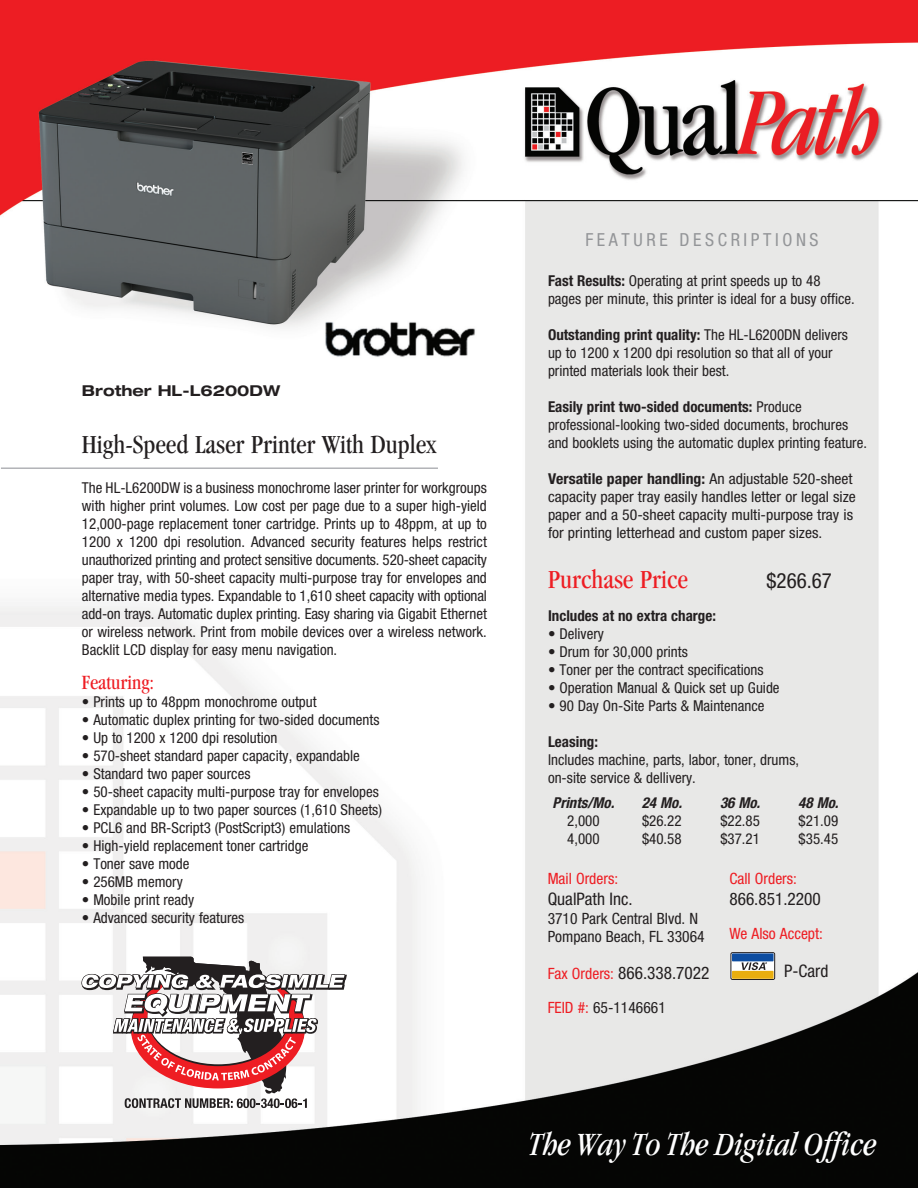
<style>
.page{position:relative;width:918px;height:1188px;background:#fff}
.page>*{position:absolute;margin:0;border:0;box-sizing:border-box;transform-origin:0 0}
.t1{font:italic condensed 33.6px "Garamond";color:#fff}
.t2{font:condensed 27px "Garamond";color:#231f20}
.t3{font:condensed 27px "Garamond";color:#ee1d23}
.t4{font:condensed 21px "Garamond";color:#ee1d23}
.t5{font:condensed 21px "Helvetica Neue";color:#231f20}
.t6{font:condensed 18px "Helvetica Neue";letter-spacing:.2em;color:#939598}
.t7{font:condensed 17.25px "Helvetica Neue";color:#231f20}
.t8{font:condensed 15.6px "Helvetica Neue";color:#231f20}
.t9{font:condensed 15.6px "Helvetica Neue";color:#ee1d23}
.t10{font:condensed 15px/18px "Helvetica Neue";color:#231f20;text-align:justify}
.t11{font:condensed 15px/18px "Helvetica Neue";color:#231f20;scale:1.05 1}
.t12{font:700 condensed 15px "Helvetica Neue";color:#231f20}
.t13{font:italic 700 condensed 15px "Helvetica Neue";color:#231f20}
.t14{font:700 expanded 15px "Helvetica Neue";color:#231f20}
.s1{font-weight:700}
.s2{font-weight:400}
.s3{font-size:15.6px;color:#ee1d23}
.s4{color:#ee1d23}
</style>
<div class="page">
<img style="left:0;top:0;width:918px;height:1188px">
<hr style="left:1px;top:467px;width:437px;height:2px;background:#b2b3b7">
<svg style="left:81px;top:946px;width:266px;height:162px"></svg>
<svg style="left:731px;top:953px;width:44px;height:27px"></svg>
<div style="left:731px;top:952px;width:44px;height:28px;border:1px solid #231f20;border-radius:2px"></div>
<div style="left:732px;top:953px;width:42px;height:8px;background:#0d4da1"></div>
<div style="left:732px;top:971px;width:42px;height:8px;background:#e9ae0f"></div>
<svg style="left:742px;top:962px;width:25px;height:8px"></svg>
<p class="t14" style="left:82px;top:381px;width:200px">Brother HL-L6200DW</p>
<p class="t2" style="left:82px;top:430px;width:356px">High-Speed Laser Printer With Duplex</p>
<p class="t10" style="left:82px;top:479px;width:407px">The HL-L6200DW is a business monochrome laser printer for workgroups with higher print volumes. Low cost per page due to a super high-yield 12,000-page replacement toner cartridge. Prints up to 48ppm, at up to 1200 x 1200 dpi resolution. Advanced security features helps restrict unauthorized printing and protect sensitive documents. 520-sheet capacity paper tray, with 50-sheet capacity multi-purpose tray for envelopes and alternative media types. Expandable to 1,610 sheet capacity with optional add-on trays. Automatic duplex printing. Easy sharing via Gigabit Ethernet or wireless network. Print from mobile devices over a wireless network.<br>Backlit LCD display for easy menu navigation.</p>
<p class="t4" style="left:82px;top:670px;width:74px">Featuring:</p>
<p class="t10" style="left:82px;top:692px;width:236px">• Prints up to 48ppm monochrome output</p>
<p class="t10" style="left:82px;top:710px;width:299px">• Automatic duplex printing for two-sided documents</p>
<p class="t10" style="left:82px;top:728px;width:197px">• Up to 1200 x 1200 dpi resolution</p>
<p class="t10" style="left:82px;top:746px;width:279px">• 570-sheet standard paper capacity, expandable</p>
<p class="t10" style="left:82px;top:764px;width:170px">• Standard two paper sources</p>
<p class="t10" style="left:82px;top:782px;width:298px">• 50-sheet capacity multi-purpose tray for envelopes</p>
<p class="t10" style="left:82px;top:800px;width:302px">• Expandable up to two paper sources (1,610 Sheets)</p>
<p class="t10" style="left:82px;top:818px;width:270px">• PCL6 and BR-Script3 (PostScript3) emulations</p>
<p class="t10" style="left:82px;top:836px;width:228px">• High-yield replacement toner cartridge</p>
<p class="t10" style="left:82px;top:854px;width:109px">• Toner save mode</p>
<p class="t10" style="left:82px;top:872px;width:102px">• 256MB memory</p>
<p class="t10" style="left:82px;top:890px;width:114px">• Mobile print ready</p>
<p class="t10" style="left:82px;top:908px;width:164px">• Advanced security features</p>
<p class="t6" style="left:585px;top:229px;width:235px">FEATURE DESCRIPTIONS</p>
<p class="t10" style="left:548px;top:271px;width:274px"><span class="s1">Fast Results:</span> Operating at print speeds up to 48</p>
<p class="t10" style="left:548px;top:289px;width:308px">pages per minute, this printer is ideal for a busy office.</p>
<p class="t12" style="left:548px;top:325px;width:301px">Outstanding print quality: <span class="s2">The HL-L6200DN delivers</span></p>
<p class="t10" style="left:548px;top:343px;width:286px">up to 1200 x 1200 dpi resolution so that all of your</p>
<p class="t10" style="left:548px;top:361px;width:183px">printed materials look their best.</p>
<p class="t12" style="left:548px;top:397px;width:255px">Easily print two-sided documents: <span class="s2">Produce</span></p>
<p class="t10" style="left:548px;top:415px;width:320px">professional-looking two-sided documents, brochures and booklets using the automatic duplex printing feature.</p>
<p class="t11" style="left:548px;top:469px;width:295px"><span class="s1">Versatile paper handling:</span> An adjustable 520-sheet capacity paper tray easily handles letter or legal size paper and a 50-sheet capacity multi-purpose tray is for printing letterhead and custom paper sizes.</p>
<p class="t3" style="left:548px;top:565px;width:142px">Purchase Price</p>
<p class="t5" style="left:767px;top:569px;width:67px">$266.67</p>
<p class="t12" style="left:548px;top:607px;width:169px">Includes at no extra charge:</p>
<p class="t10" style="left:548px;top:625px;width:57px">• Delivery</p>
<p class="t10" style="left:548px;top:643px;width:141px">• Drum for 30,000 prints</p>
<p class="t10" style="left:548px;top:661px;width:217px">• Toner per the contract specifications</p>
<p class="t10" style="left:548px;top:679px;width:233px">• Operation Manual &amp; Quick set up Guide</p>
<p class="t10" style="left:548px;top:697px;width:218px">• 90 Day On-Site Parts &amp; Maintenance</p>
<p class="t12" style="left:548px;top:733px;width:51px">Leasing:</p>
<p class="t10" style="left:548px;top:751px;width:253px">Includes machine, parts, labor, toner, drums,</p>
<p class="t10" style="left:548px;top:769px;width:149px">on-site service &amp; dellivery.</p>
<p class="t13" style="left:553px;top:794px;width:63px">Prints/Mo.</p>
<p class="t10" style="left:567px;top:812px;width:34px">2,000</p>
<p class="t10" style="left:567px;top:830px;width:34px">4,000</p>
<p class="t13" style="left:642px;top:794px;width:42px">24 Mo.</p>
<p class="t10" style="left:642px;top:812px;width:41px">$26.22</p>
<p class="t10" style="left:642px;top:830px;width:41px">$40.58</p>
<p class="t9" style="left:548px;top:870px;width:72px">Mail Orders:</p>
<p class="t7" style="left:548px;top:889px;width:86px">QualPath Inc.</p>
<p class="t8" style="left:548px;top:909px;width:152px">3710 Park Central Blvd. N</p>
<p class="t8" style="left:548px;top:928px;width:158px">Pompano Beach, FL 33064</p>
<p class="t7" style="left:548px;top:963px;width:163px"><span class="s3">Fax Orders:</span> 866.338.7022</p>
<p class="t8" style="left:548px;top:998px;width:120px"><span class="s4">FEID #:</span> 65-1146661</p>
<p class="t13" style="left:720px;top:794px;width:42px">36 Mo.</p>
<p class="t10" style="left:720px;top:812px;width:41px">$22.85</p>
<p class="t10" style="left:720px;top:830px;width:41px">$37.21</p>
<p class="t13" style="left:798px;top:794px;width:42px">48 Mo.</p>
<p class="t10" style="left:799px;top:812px;width:41px">$21.09</p>
<p class="t10" style="left:799px;top:830px;width:41px">$35.45</p>
<p class="t9" style="left:729px;top:870px;width:69px">Call Orders:</p>
<p class="t7" style="left:729px;top:889px;width:93px">866.851.2200</p>
<p class="t9" style="left:729px;top:925px;width:95px">We Also Accept:</p>
<p class="t7" style="left:784px;top:961px;width:46px">P-Card</p>
<p class="t1" style="left:528px;top:1126px;width:350px">TheWay To The Digital Office</p>
</div>
